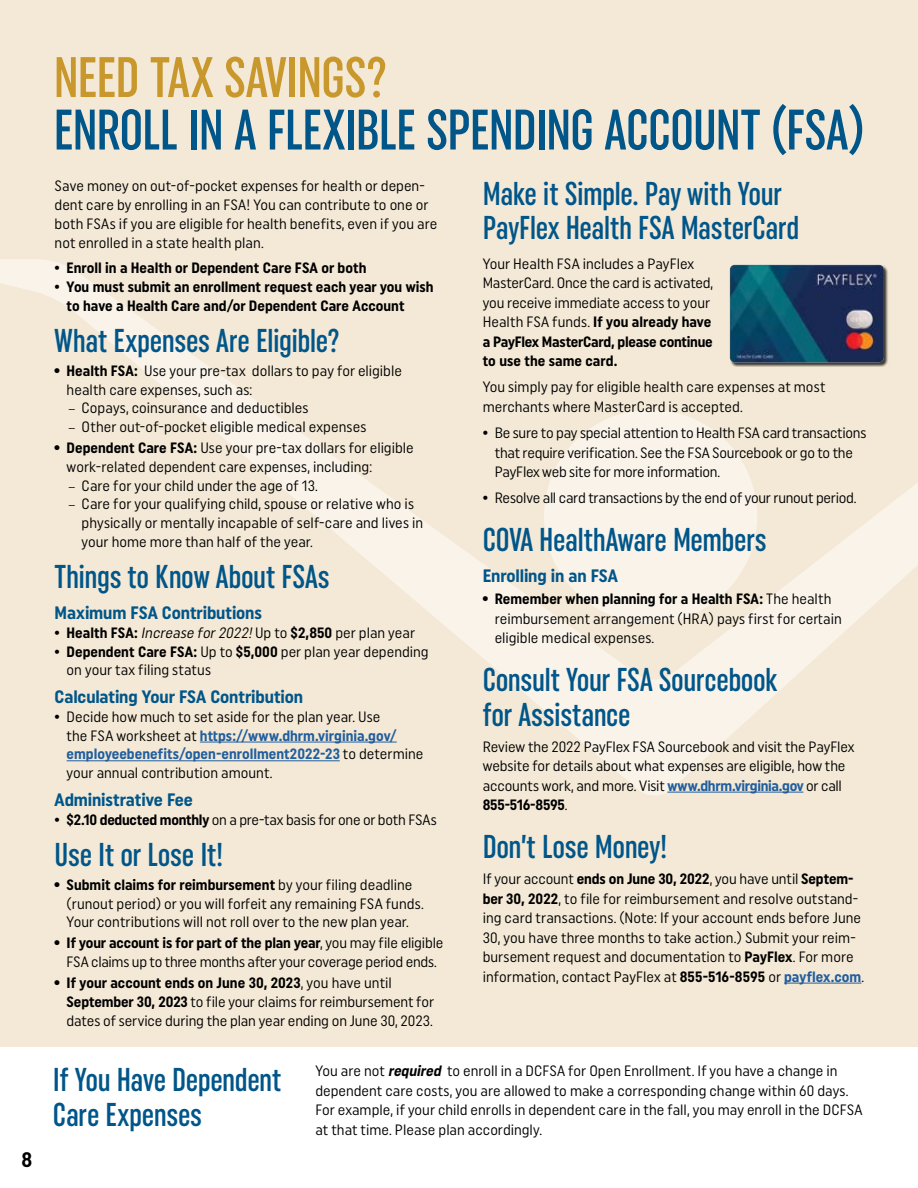
<style>
.page{position:relative;width:918px;height:1188px;background:#fff}
.page>*{position:absolute;margin:0;border:0;box-sizing:border-box;transform-origin:0 0}
.t1{font:500 extra-condensed 57px "Uniform";letter-spacing:-.015em;color:#005589}
.t2{font:500 extra-condensed 57px "Uniform";letter-spacing:-.015em;color:#c8982c}
.t3{font:500 extra-condensed 33px/34.5px "Uniform";letter-spacing:-.01em;color:#005589}
.t4{font:700 condensed 21px "Uniform";color:#000}
.t5{font:700 condensed 18px "Uniform";letter-spacing:-.01em;color:#005589}
.t6{font:condensed 15px/19.5px "Uniform";color:#000}
.t7{font:condensed 15px/19.5px "Uniform";letter-spacing:-.02em;color:#000}
.t8{font:700 condensed 15px/18.8px "Uniform";color:#000}
.s1{font-weight:700}
.s2{font-family:"Helvetica";font-weight:700;font-stretch:normal}
.s3{font-weight:700;color:#215e9e}
.s4{font-family:"Verlag";font-weight:300;font-stretch:normal}
.s5{font-weight:400;font-style:italic}
.s6{font-weight:400}
.s7{font-weight:700;font-style:italic}
</style>
<div class="page">
<div style="left:0;top:0;width:918px;height:1047px;background:#f4e9d6"></div>
<svg style="left:0;top:259px;width:918px;height:536px"></svg>
<div style="left:544px;top:410px;width:213px;height:213px;background:#f9f3ea;border-radius:50%"></div>
<hr style="left:667px;top:792px;width:136px;height:1px;background:#215e9e">
<hr style="left:784px;top:983px;width:77px;height:1px;background:#215e9e">
<hr style="left:200px;top:742px;width:197px;height:1px;background:#215e9e">
<hr style="left:67px;top:760px;width:273px;height:1px;background:#215e9e">
<div style="left:730px;top:265px;width:159px;height:102px;background:#000;opacity:.75"></div>
<img style="left:730px;top:265px;width:154px;height:97px">
<h3 class="t4" style="left:22px;top:1147px;width:12px">8</h3>
<h1 class="t2" style="left:54px;top:44px;width:335px">NEED TAX SAVINGS?</h1>
<h1 class="t1" style="left:54px;top:97px;width:812px">ENROLL IN A FLEXIBLE SPENDING ACCOUNT (FSA)</h1>
<h2 class="t3" style="left:483px;top:176px;width:318px">Make it Simple. Pay with Your<br>PayFlex Health FSA MasterCard</h2>
<p class="t6" style="left:483px;top:253px;width:232px">Your Health FSA includes a PayFlex MasterCard. Once the card is activated, you receive immediate access to your Health FSA funds. <span class="s1">If you already have a PayFlex MasterCard, please continue to use the same card.</span></p>
<p class="t6" style="left:483px;top:377px;width:344px">You simply pay for eligible health care expenses at most merchants where MasterCard is accepted.</p>
<p class="t7" style="left:495px;top:423px;width:373px;text-indent:-12px"><span class="s1">•</span> Be sure to pay special attention to Health FSA card transactions that require verification. See the FSA Sourcebook or go to the<br>PayFlex web site for more information.</p>
<p class="t7" style="left:483px;top:488px;width:375px"><span class="s1">•</span> Resolve all card transactions by the end of your runout period.</p>
<h2 class="t3" style="left:483px;top:522px;width:286px">COVA HealthAware Members</h2>
<p class="t5" style="left:483px;top:565px;width:137px">Enrolling in an FSA</p>
<p class="t6" style="left:495px;top:589px;width:348px;text-indent:-12px"><span class="s2">•</span> <span class="s1">Remember when planning for a Health FSA:</span> The health reimbursement arrangement (HRA) pays first for certain eligible medical expenses.</p>
<h2 class="t3" style="left:483px;top:662px;width:296px">Consult Your FSA Sourcebook for Assistance</h2>
<p class="t6" style="left:483px;top:736px;width:373px">Review the 2022 PayFlex FSA Sourcebook and visit the PayFlex website for details about what expenses are eligible, how the accounts work, and more. Visit <span class="s3">www.dhrm.virginia.gov</span> or call <span class="s1">855-516-8595</span>.</p>
<h2 class="t3" style="left:483px;top:829px;width:186px">Don’t Lose Money!</h2>
<p class="t6" style="left:483px;top:869px;width:383px">If your account <span class="s1">ends on June 30, 2022</span>, you have until <span class="s1">Septem&shy;ber 30, 2022</span>, to file for reimbursement and resolve outstand&shy;ing card transactions. (Note: If your account ends before June 30, you have three months to take action.) Submit your reim&shy;bursement request and documentation to <span class="s1">PayFlex</span>. For more information, contact PayFlex at <span class="s1">855-516-8595</span> or <span class="s3">payflex.com</span>.</p>
<p class="t6" style="left:55px;top:176px;width:384px;line-height:18.8px">Save money on out-of-pocket expenses for health or depen&shy;dent care by enrolling in an FSA! You can contribute to one or both FSAs if you are eligible for health benefits, even if you are not enrolled in a state health plan.</p>
<p class="t8" style="left:55px;top:258px;width:313px">• Enroll in a Health or Dependent Care FSA or both</p>
<p class="t8" style="left:67px;top:277px;width:369px;text-indent:-12px">• You must submit an enrollment request each year you wish to have a Health Care and/or Dependent Care Account</p>
<h2 class="t3" style="left:55px;top:323px;width:286px">What Expenses Are Eligible?</h2>
<p class="t6" style="left:67px;top:361px;width:337px;line-height:18.8px;text-indent:-12px"><span class="s2">•</span> <span class="s1">Health FSA:</span> Use your pre-tax dollars to pay for eligible health care expenses, such as:</p>
<p class="t6" style="left:68px;top:398px;width:242px"><span class="s4">–</span> Copays, coinsurance and deductibles</p>
<p class="t6" style="left:68px;top:417px;width:300px"><span class="s4">–</span> Other out-of-pocket eligible medical expenses</p>
<p class="t6" style="left:67px;top:438px;width:349px;line-height:18.8px;text-indent:-12px"><span class="s2">•</span> <span class="s1">Dependent Care FSA:</span> Use your pre-tax dollars for eligible work-related dependent care expenses, including:</p>
<p class="t6" style="left:68px;top:475px;width:251px"><span class="s4">–</span> Care for your child under the age of 13.</p>
<p class="t6" style="left:82px;top:494px;width:343px;line-height:18.8px;text-indent:-14px"><span class="s4">–</span> Care for your qualifying child, spouse or relative who is physically or mentally incapable of self-care and lives in your home more than half of the year.</p>
<h2 class="t3" style="left:55px;top:559px;width:277px">Things to Know About FSAs</h2>
<p class="t5" style="left:55px;top:602px;width:209px">Maximum FSA Contributions</p>
<p class="t8" style="left:55px;top:623px;width:362px">• Health FSA: <span class="s5">Increase for2022!</span><span class="s6">Up to</span> $2,850 <span class="s6">per plan year</span></p>
<p class="t6" style="left:67px;top:642px;width:364px;line-height:18.8px;text-indent:-12px"><span class="s1">• Dependent Care FSA:</span> Up to <span class="s1">$5,000</span> per plan year depending on your tax filing status</p>
<p class="t5" style="left:55px;top:686px;width:250px">Calculating Your FSA Contribution</p>
<p class="t6" style="left:67px;top:707px;width:358px;line-height:18.8px;text-indent:-12px"><span class="s1">•</span> Decide how much to set aside for the plan year. Use<br>the FSA worksheet at <span class="s3">https://www.dhrm.virginia.gov/ employeebenefits/open-enrollment2022-23</span> to determine your annual contribution amount.</p>
<p class="t5" style="left:55px;top:789px;width:140px">Administrative Fee</p>
<p class="t6" style="left:55px;top:809px;width:384px"><span class="s1">• $2.10 deducted monthly</span> on a pre-tax basis for one or both FSAs</p>
<h2 class="t3" style="left:55px;top:837px;width:170px">Use It or Lose It!</h2>
<p class="t6" style="left:67px;top:875px;width:359px;line-height:18.8px;text-indent:-12px"><span class="s2">•</span> <span class="s1">Submit claims for reimbursement</span> by your filing deadline (runout period) or you will forfeit any remaining FSA funds.<br>Your contributions will not roll over to the new plan year.</p>
<p class="t7" style="left:55px;top:933px;width:390px;line-height:18.8px;text-align:center"><span class="s2">•</span> <span class="s1">If your account is for part of the plan year</span>, you may file eligible<br>FSA claims up to three months after your coverage period ends.</p>
<p class="t6" style="left:67px;top:973px;width:369px;line-height:18.8px;text-indent:-12px"><span class="s2">•</span> <span class="s1">If your account ends on June 30, 2023</span>, you have until<br><span class="s1">September 30, 2023</span> to file your claims for reimbursement for dates of service during the plan year ending on June 30, 2023.</p>
<p class="t6" style="left:315px;top:1061px;width:549px">You are not <span class="s7">required</span> to enroll in a DCFSA for Open Enrollment. If you have a change in dependent care costs, you are allowed to make a corresponding change within 60 days.<br>For example, if your child enrolls in dependent care in the fall, you may enroll in the DCFSA at that time. Please plan accordingly.</p>
<h2 class="t3" style="left:53px;top:1062px;width:230px">If You Have Dependent<br>Care Expenses</h2>
</div>
